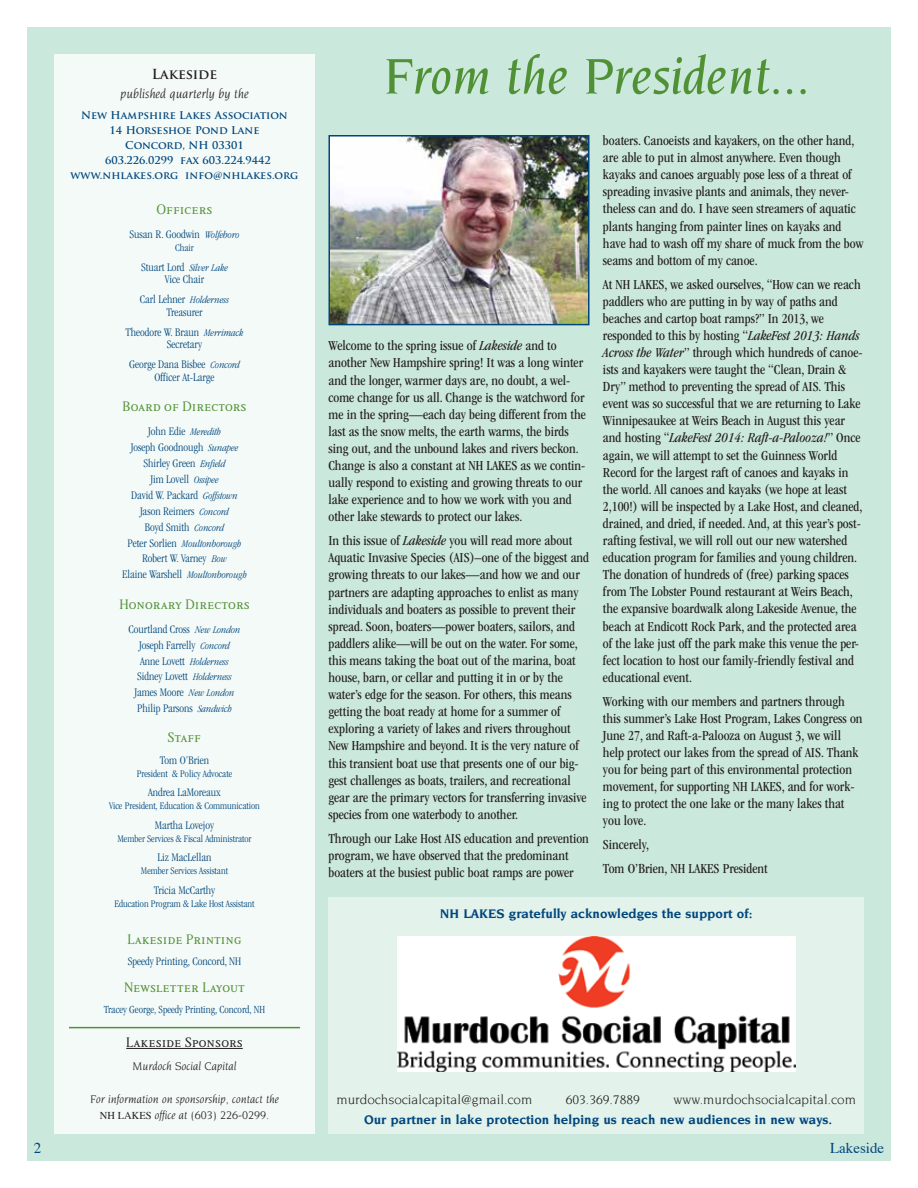
<style>
.page{position:relative;width:918px;height:1188px;background:#fff}
.page>*{position:absolute;margin:0;border:0;box-sizing:border-box;transform-origin:0 0}
.t1{font:italic 500 54px "Novarese Std";color:#519136}
.t2{font:15px "Times";color:#00467e}
.t3{font:condensed 14.25px/17.1px "ITC Garamond Std";color:#231f20}
.t4{font:700 13.5px "Novarese Std";color:#00467e}
.t5{font:13.5px "Alita Small Caps";color:#519136}
.t6{font:13.5px "Novarese Std";color:#231f20}
.t7{font:italic 13.5px "Novarese Std";color:#231f20}
.t8{font:13.5px "Alita Small Caps";color:#231f20}
.t9{font:700 13.5px "Trajan Pro";color:#231f20}
.t10{font:300 condensed 12px/15.9px "ITC Garamond Std";color:#00467e;text-align:center}
.t11{font:italic 12px/15.9px "Novarese Std";color:#231f20;text-align:center}
.t12{font:300 condensed 11.25px "ITC Garamond Std";color:#00467e}
.t13{font:300 condensed 10.5px "ITC Garamond Std";color:#00467e}
.t14{font:700 10.5px "Trajan Pro";color:#00467e}
.t15{font:italic 300 condensed 10.5px "ITC Garamond Std";color:#00467e}
.s1{font-style:italic;font-size:10.5px}
.s2{font-style:normal;font-size:12px}
.s3{font-family:"Times";font-style:normal;font-size:10.5px}
.s4{font-style:italic}
</style>
<div class="page">
<div style="left:27px;top:27px;width:864px;height:1134px;background:#cbe8dc"></div>
<div style="left:54px;top:54px;width:261px;height:1080px;background:#f4faf7"></div>
<hr style="left:69px;top:1027px;width:231px;height:1px;background:#519136">
<hr style="left:126px;top:1048px;width:117px;height:1px;background:#231f20">
<div style="left:329px;top:898px;width:535px;height:236px;background:#e3f3eb"></div>
<img style="left:397px;top:937px;width:398px;height:135px">
<img style="left:331px;top:138px;width:256px;height:184px">
<div style="left:328px;top:135px;width:262px;height:190px;border:2px solid #00467e"></div>
<p class="t9" style="left:152px;top:66px;width:67px">Lakeside</p>
<p class="t7" style="left:120px;top:86px;width:130px">published quarterly by the</p>
<p class="t14" style="left:81px;top:109px;width:208px">New Hampshire Lakes Association</p>
<p class="t14" style="left:110px;top:124px;width:151px">14 Horseshoe Pond Lane</p>
<p class="t14" style="left:125px;top:139px;width:120px">Concord, NH 03301</p>
<p class="t14" style="left:105px;top:154px;width:167px">603.226.0299 fax 603.224.9442</p>
<p class="t14" style="left:71px;top:169px;width:229px">www.nhlakes.org info@nhlakes.org</p>
<p class="t5" style="left:156px;top:201px;width:58px">Officers</p>
<p class="t10" style="left:129px;top:226px;width:112px">Susan R. Goodwin <span class="s1">Wolfeboro</span></p>
<p class="t13" style="left:175px;top:242px;width:20px">Chair</p>
<p class="t10" style="left:141px;top:260px;width:88px;line-height:12.9px">Stuart Lord <span class="s1">Silver Lake<br></span>Vice Chair</p>
<p class="t10" style="left:140px;top:293px;width:91px;line-height:12.9px">Carl Lehner <span class="s1">Holderness<br></span>Treasurer</p>
<p class="t10" style="left:125px;top:325px;width:120px;line-height:12.9px">Theodore W. Braun <span class="s1">Merrimack<br></span>Secretary</p>
<p class="t10" style="left:129px;top:358px;width:112px;line-height:12.9px">George Dana Bisbee <span class="s1">Concord<br></span>Officer At-Large</p>
<p class="t5" style="left:123px;top:399px;width:125px">Board of Directors</p>
<p class="t10" style="left:131px;top:424px;width:109px">John Edie <span class="s1">Meredith<br></span>Joseph Goodnough <span class="s1">Sunapee<br></span>Shirley Green <span class="s1">Enfield<br></span>Jim Lovell <span class="s1">Ossipee<br></span>David W. Packard <span class="s1">Goffstown<br></span>Jason Reimers <span class="s1">Concord<br></span>Boyd Smith <span class="s1">Concord</span></p>
<p class="t15" style="left:128px;top:538px;width:115px"><span class="s2">Peter Sorlien</span> Moultonborough</p>
<p class="t10" style="left:122px;top:551px;width:126px">Robert W. Varney <span class="s1">Bow<br></span>Elaine Warshell <span class="s1">Moultonborough</span></p>
<p class="t5" style="left:119px;top:596px;width:132px">Honorary Directors</p>
<p class="t10" style="left:129px;top:621px;width:113px">Courtland Cross <span class="s1">New London<br></span>Joseph Farrelly <span class="s1">Concord<br></span>Anne Lovett <span class="s1">Holderness<br></span>Sidney Lovett <span class="s1">Holderness<br></span>James Moore <span class="s1">New London<br></span>Philip Parsons <span class="s1">Sandwich</span></p>
<p class="t5" style="left:168px;top:730px;width:35px">Staff</p>
<p class="t10" style="left:160px;top:752px;width:51px">Tom O’Brien</p>
<p class="t13" style="left:137px;top:767px;width:97px">President &amp; Policy Advocate</p>
<p class="t10" style="left:148px;top:785px;width:74px">Andrea LaMoreaux</p>
<p class="t13" style="left:109px;top:800px;width:152px">Vice President, Education &amp; Communication</p>
<p class="t10" style="left:155px;top:817px;width:61px">Martha Lovejoy</p>
<p class="t13" style="left:118px;top:833px;width:135px">Member Services &amp; Fiscal Administrator</p>
<p class="t10" style="left:158px;top:850px;width:55px">Liz MacLellan</p>
<p class="t13" style="left:141px;top:865px;width:89px">Member Services Assistant</p>
<p class="t10" style="left:154px;top:882px;width:63px">Tricia McCarthy</p>
<p class="t13" style="left:114px;top:898px;width:142px">Education Program &amp; Lake Host Assistant</p>
<p class="t5" style="left:127px;top:931px;width:116px">Lakeside Printing</p>
<p class="t10" style="left:128px;top:953px;width:115px">Speedy Printing, Concord, NH</p>
<p class="t5" style="left:124px;top:980px;width:122px">Newsletter Layout</p>
<p class="t12" style="left:104px;top:1004px;width:163px">Tracey George, Speedy Printing, Concord, NH</p>
<p class="t8" style="left:126px;top:1034px;width:118px">Lakeside Sponsors</p>
<p class="t11" style="left:133px;top:1058px;width:105px">Murdoch Social Capital</p>
<p class="t11" style="left:90px;top:1091px;width:190px">For information on sponsorship, contact the<br><span class="s3">NH LAKES</span> office at (603) 226-0299.</p>
<h1 class="t1" style="left:383px;top:46px;width:429px">From the President...</h1>
<p class="t3" style="left:329px;top:337px;width:259px">Welcome to the spring issue of <span class="s4">Lakeside</span> and to another New Hampshire spring! It was a long winter and the longer, warmer days are, no doubt, a wel&shy;come change for us all. Change is the watchword for me in the spring—each day being different from the last as the snow melts, the earth warms, the birds sing out, and the unbound lakes and rivers beckon.<br>Change is also a constant at NH LAKES as we contin&shy;ually respond to existing and growing threats to our lake experience and to how we work with you and other lake stewards to protect our lakes.</p>
<p class="t3" style="left:329px;top:532px;width:262px">In this issue of <span class="s4">Lakeside</span> you will read more about Aquatic Invasive Species (AIS)–one of the biggest and growing threats to our lakes—and how we and our partners are adapting approaches to enlist as many individuals and boaters as possible to prevent their spread. Soon, boaters—power boaters, sailors, and paddlers alike—will be out on the water. For some, this means taking the boat out of the marina, boat house, barn, or cellar and putting it in or by the water’s edge for the season. For others, this means getting the boat ready at home for a summer of exploring a variety of lakes and rivers throughout New Hampshire and beyond. It is the very nature of this transient boat use that presents one of our big&shy;gest challenges as boats, trailers, and recreational gear are the primary vectors for transferring invasive species from one waterbody to another.</p>
<p class="t3" style="left:329px;top:830px;width:262px">Through our Lake Host AIS education and prevention program, we have observed that the predominant boaters at the busiest public boat ramps are power</p>
<p class="t3" style="left:603px;top:132px;width:262px">boaters. Canoeists and kayakers, on the other hand, are able to put in almost anywhere. Even though kayaks and canoes arguably pose less of a threat of spreading invasive plants and animals, they never&shy;theless can and do. I have seen streamers of aquatic plants hanging from painter lines on kayaks and have had to wash off my share of muck from the bow seams and bottom of my canoe.</p>
<p class="t3" style="left:603px;top:276px;width:261px">At NH LAKES, we asked ourselves, “How can we reach paddlers who are putting in by way of paths and beaches and cartop boat ramps?” In 2013, we responded to this by hosting “<span class="s4">LakeFest 2013: Hands Across the Water</span>” through which hundreds of canoe&shy;ists and kayakers were taught the “Clean, Drain &amp; Dry” method to preventing the spread of AIS. This event was so successful that we are returning to Lake Winnipesaukee at Weirs Beach in August this year and hosting “<span class="s4">LakeFest 2014: Raft-a-Palooza!</span>” Once again, we will attempt to set the Guinness World Record for the largest raft of canoes and kayaks in the world. All canoes and kayaks (we hope at least 2,100!) will be inspected by a Lake Host, and cleaned, drained, and dried, if needed. And, at this year’s post&shy;rafting festival, we will roll out our new watershed education program for families and young children.<br>The donation of hundreds of (free) parking spaces from The Lobster Pound restaurant at Weirs Beach, the expansive boardwalk along Lakeside Avenue, the beach at Endicott Rock Park, and the protected area of the lake just off the park make this venue the per&shy;fect location to host our family-friendly festival and educational event.</p>
<p class="t3" style="left:603px;top:693px;width:261px">Working with our members and partners through this summer’s Lake Host Program, Lakes Congress on June 27, and Raft-a-Palooza on August 3, we will help protect our lakes from the spread of AIS. Thank you for being part of this environmental protection movement, for supporting NH LAKES, and for work&shy;ing to protect the one lake or the many lakes that you love.</p>
<p class="t3" style="left:603px;top:833px;width:166px;line-height:23.9px">Sincerely,<br>Tom O’Brien, NH LAKES President</p>
<p class="t4" style="left:440px;top:906px;width:314px">NH LAKES gratefully acknowledges the support of:</p>
<p class="t6" style="left:337px;top:1092px;width:197px">murdochsocialcapital@gmail.com</p>
<p class="t6" style="left:566px;top:1092px;width:76px">603.369.7889</p>
<p class="t6" style="left:673px;top:1092px;width:184px">www.murdochsocialcapital.com</p>
<p class="t4" style="left:364px;top:1112px;width:470px">Our partner in lake protection helping us reach new audiences in new ways.</p>
<p class="t2" style="left:34px;top:1134px;width:9px">2</p>
<p class="t2" style="left:830px;top:1134px;width:56px">Lakeside</p>
</div>
